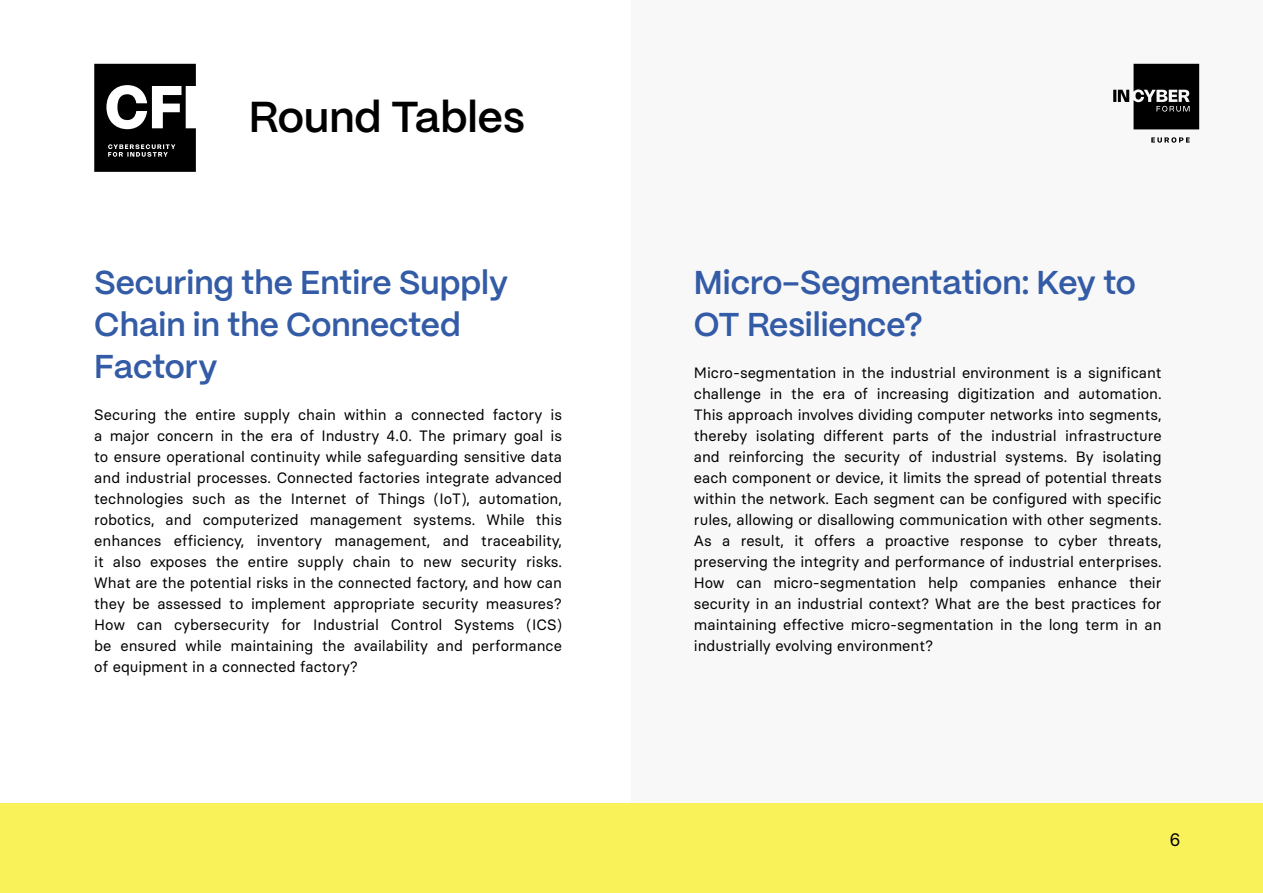
<style>
.page{position:relative;width:1263px;height:893px;background:#fff}
.page>*{position:absolute;margin:0;border:0;box-sizing:border-box;transform-origin:0 0}
.t1{font:600 43.2px "PP Mori";color:#000}
.t2{font:600 33px/42px "PP Mori";color:#335ba6}
.t3{font:18px "Basier Circle";color:#000}
.t4{font:15px/21px "Basier Circle";color:#000;text-align:justify}
</style>
<div class="page">
<div style="left:631px;top:0;width:632px;height:893px;background:#f8f8f8"></div>
<svg style="left:1113px;top:64px;width:86px;height:79px"></svg>
<div style="left:0;top:803px;width:1263px;height:90px;background:#faf259"></div>
<svg style="left:94px;top:64px;width:102px;height:108px"></svg>
<h1 class="t1" style="left:249px;top:80px;width:277px">Round Tables</h1>
<h2 class="t2" style="left:94px;top:259px;width:415px">Securing the Entire Supply<br>Chain in the Connected<br>Factory</h2>
<p class="t4" style="left:94px;top:404px;width:469px">Securing the entire supply chain within a connected factory is a major concern in the era of Industry 4.0. The primary goal is to ensure operational continuity while safeguarding sensitive data and industrial processes. Connected factories integrate advanced technologies such as the Internet of Things (IoT), automation, robotics, and computerized management systems. While this enhances efficiency, inventory management, and traceability, it also exposes the entire supply chain to new security risks.<br>What are the potential risks in the connected factory, and how can they be assessed to implement appropriate security measures?<br>How can cybersecurity for Industrial Control Systems (ICS) be ensured while maintaining the availability and performance of equipment in a connected factory?</p>
<h2 class="t2" style="left:694px;top:259px;width:443px">Micro-Segmentation: Key to<br>OT Resilience?</h2>
<p class="t4" style="left:694px;top:362px;width:469px">Micro-segmentation in the industrial environment is a significant challenge in the era of increasing digitization and automation.<br>This approach involves dividing computer networks into segments, thereby isolating different parts of the industrial infrastructure and reinforcing the security of industrial systems. By isolating each component or device, it limits the spread of potential threats within the network. Each segment can be configured with specific rules, allowing or disallowing communication with other segments.<br>As a result, it offers a proactive response to cyber threats, preserving the integrity and performance of industrial enterprises.<br>How can micro-segmentation help companies enhance their security in an industrial context? What are the best practices for maintaining effective micro-segmentation in the long term in an industrially evolving environment?</p>
<p class="t3" style="left:1169px;top:829px;width:13px">6</p>
</div>
